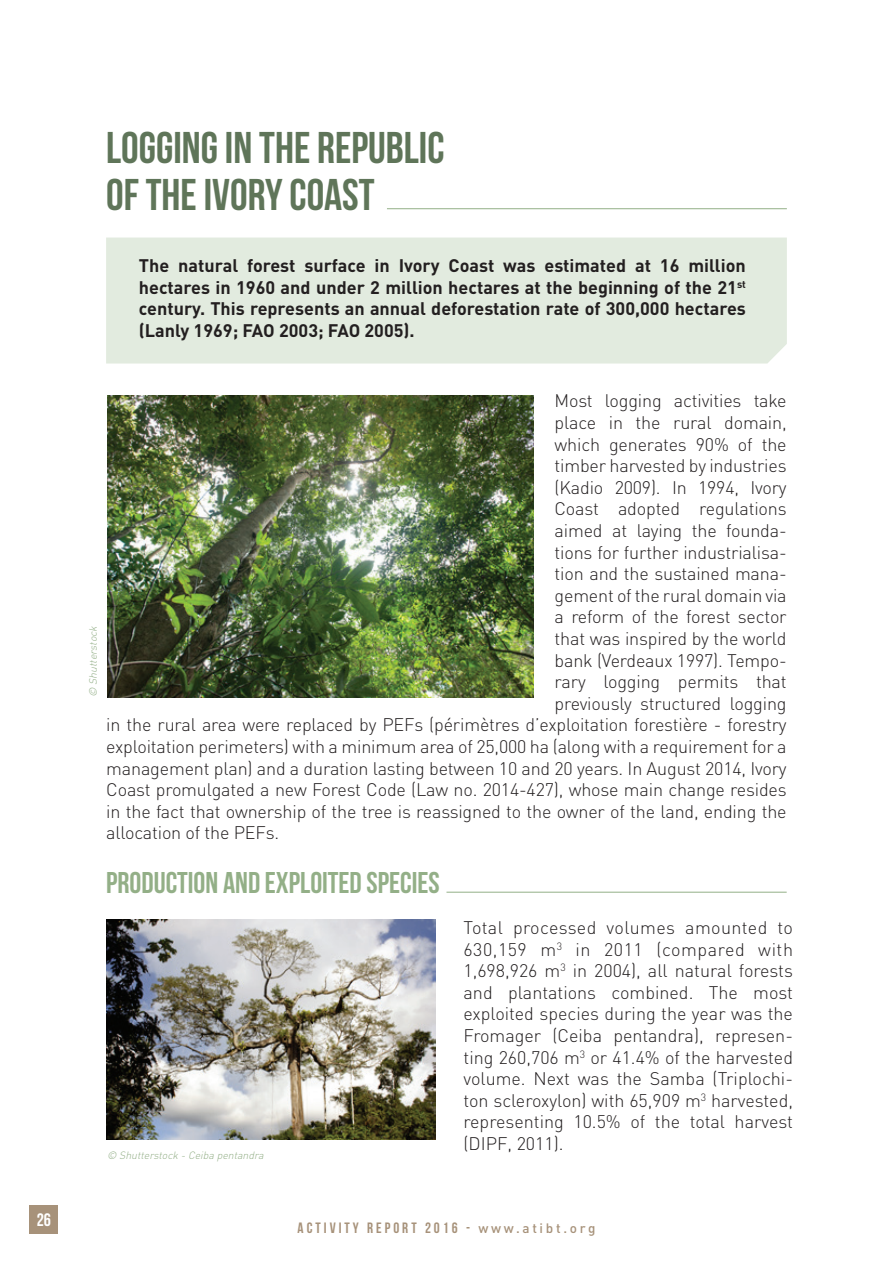
<style>
.page{position:relative;width:893px;height:1263px;background:#fff}
.page>*{position:absolute;margin:0;border:0;box-sizing:border-box;transform-origin:0 0}
.t1{font:700 44.4px/46.7px "Bebas Neue";color:#5f7559}
.t2{font:700 30px "Bebas Neue";color:#93af87}
.t3{font:300 18px/21.6px "DIN";letter-spacing:-.01em;color:#231f20;text-align:justify}
.t4{font:700 18px/21.6px "DIN";color:#231f20;text-align:justify}
.t5{font:18px "Bebas Neue";color:#fff}
.t6{font:700 15px "Bebas Neue";letter-spacing:.2em;color:#a7927a}
.t7{font:italic 300 10.5px "DIN";color:#93af87}
.s1{font-family:"DIN";font-weight:500;font-size:13.5px}
</style>
<div class="page">
<div style="left:106px;top:238px;width:681px;height:125px;background:#e2ebdf"></div>
<hr style="left:387px;top:208px;width:400px;height:1px;background:#93af87">
<hr style="left:446px;top:892px;width:341px;height:1px;background:#93af87">
<img style="left:107px;top:395px;width:426px;height:302px">
<img style="left:106px;top:919px;width:330px;height:220px">
<div style="left:30px;top:1205px;width:28px;height:28px;background:#a7927a"></div>
<p class="t5" style="left:37px;top:1210px;width:16px">26</p>
<h1 class="t1" style="left:106px;top:124px;width:340px">LOGGING IN THE REPUBLIC<br>OF THE IVORY COAST</h1>
<p class="t4" style="left:139px;top:254px;width:608px">The natural forest surface in Ivory Coast was estimated at 16 million hectares in 1960 and under 2 million hectares at the beginning of the 21<sup>st </sup>century. This represents an annual deforestation rate of 300,000 hectares (Lanly 1969; FAO 2003; FAO 2005).</p>
<p class="t7" style="left:86px;top:697px;width:75px;rotate:-90deg">© Shutterstock</p>
<p class="t3" style="left:555px;top:390px;width:234px">Most logging activities take</p>
<p class="t3" style="left:555px;top:411px;width:234px">place in the rural domain,</p>
<p class="t3" style="left:555px;top:433px;width:234px">which generates 90% of the</p>
<p class="t3" style="left:555px;top:455px;width:234px">timber harvested by industries</p>
<p class="t3" style="left:555px;top:476px;width:234px">(Kadio 2009). In 1994, Ivory</p>
<p class="t3" style="left:555px;top:498px;width:234px">Coast adopted regulations</p>
<p class="t3" style="left:555px;top:519px;width:234px">aimed at laying the founda-</p>
<p class="t3" style="left:555px;top:541px;width:234px">tions for further industrialisa-</p>
<p class="t3" style="left:555px;top:563px;width:234px">tion and the sustained mana-</p>
<p class="t3" style="left:555px;top:584px;width:234px">gement of the rural domain via</p>
<p class="t3" style="left:555px;top:606px;width:234px">a reform of the forest sector</p>
<p class="t3" style="left:555px;top:627px;width:234px">that was inspired by the world</p>
<p class="t3" style="left:555px;top:649px;width:234px">bank (Verdeaux 1997). Tempo-</p>
<p class="t3" style="left:555px;top:671px;width:234px">rary logging permits that</p>
<p class="t3" style="left:555px;top:692px;width:234px">previously structured logging</p>
<p class="t3" style="left:106px;top:714px;width:682px">in the rural area were replaced by PEFs (périmètres d’exploitation forestière - forestry</p>
<p class="t3" style="left:106px;top:735px;width:682px">exploitation perimeters) with a minimum area of 25,000 ha (along with a requirement for a</p>
<p class="t3" style="left:106px;top:757px;width:682px">management plan) and a duration lasting between 10 and 20 years. In August 2014, Ivory</p>
<p class="t3" style="left:106px;top:779px;width:682px">Coast promulgated a new Forest Code (Law no. 2014-427), whose main change resides</p>
<p class="t3" style="left:106px;top:800px;width:682px">in the fact that ownership of the tree is reassigned to the owner of the land, ending the</p>
<p class="t3" style="left:106px;top:822px;width:174px">allocation of the PEFs.</p>
<h2 class="t2" style="left:106px;top:866px;width:335px">PRODUCTION AND EXPLOITED SPECIES</h2>
<p class="t7" style="left:107px;top:1148px;width:161px">© Shutterstock -Ceiba pentandra</p>
<p class="t3" style="left:463px;top:916px;width:331px">Total processed volumes amounted to 630,159 m<sup>3</sup> in 2011 (compared with 1,698,926 m<sup>3</sup> in 2004), all natural forests and plantations combined. The most exploited species during the year was the Fromager (Ceiba pentandra), represen&shy;ting 260,706 m<sup>3</sup> or 41.4% of the harvested volume. Next was the Samba (Triplochi&shy;ton scleroxylon) with 65,909 m<sup>3</sup> harvested, representing 10.5% of the total harvest (DIPF, 2011).</p>
<p class="t6" style="left:298px;top:1220px;width:299px">ACTIVITY REPORT 2016 - <span class="s1">www.atibt.org</span></p>
</div>
